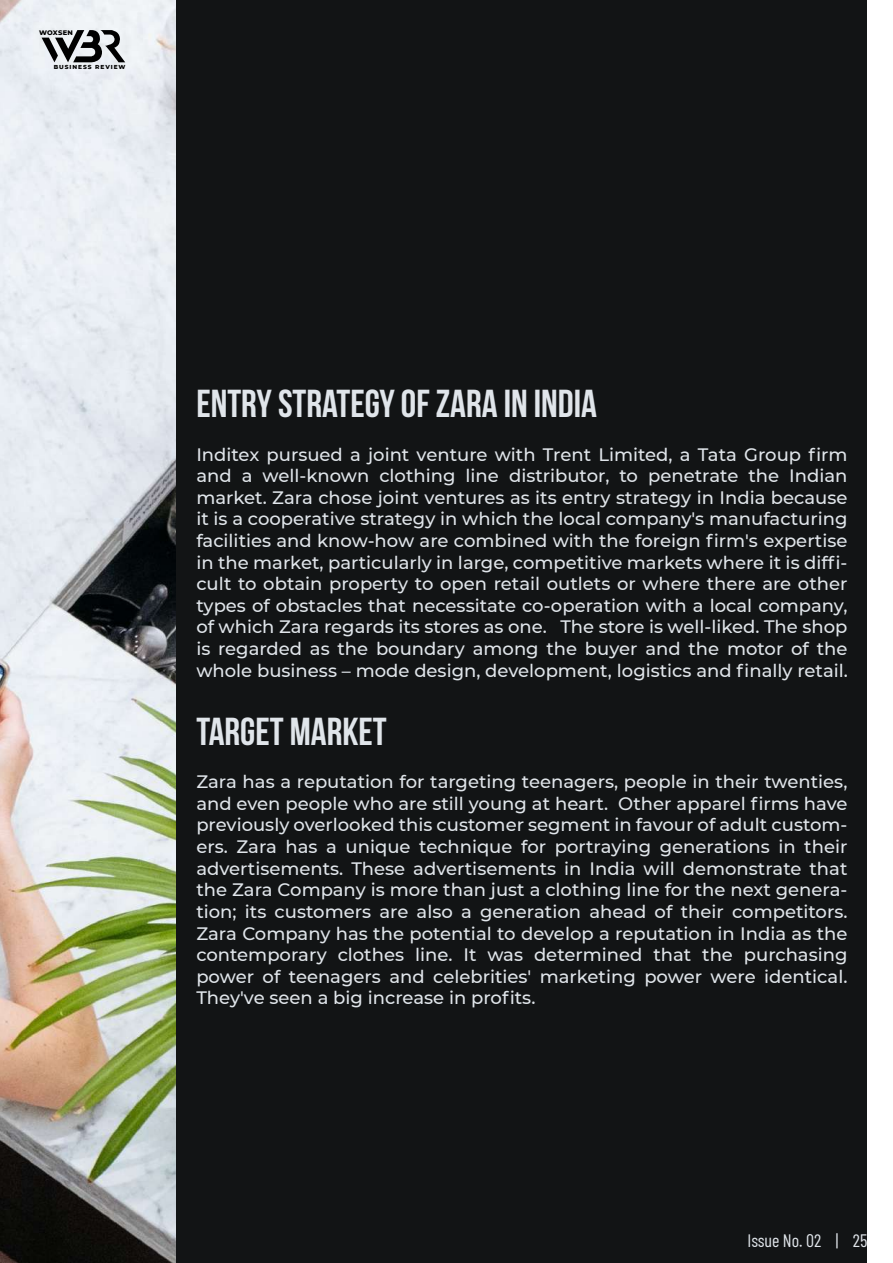
<style>
.page{position:relative;width:893px;height:1263px;background:#fff}
.page>*{position:absolute;margin:0;border:0;box-sizing:border-box;transform-origin:0 0}
.t1{font:700 39px "Bebas Neue";color:#e0e5ea}
.t2{font:500 18px/21.6px "Montserrat";color:#e0e5ea;text-align:justify}
.t3{font:18px "Barlow Condensed";color:#e0e5ea}
.t4{font:800 6.75px "Montserrat";letter-spacing:.03em;color:#000}
.t5{font:800 5.85px "Montserrat";letter-spacing:.16em;color:#000}
</style>
<div class="page">
<img style="left:0;top:0;width:176px;height:1263px">
<div style="left:176px;top:0;width:691px;height:1263px;background:#121415"></div>
<svg style="left:42px;top:30px;width:83px;height:32px"></svg>
<p class="t4" style="left:39px;top:28px;width:35px">WOXSEN</p>
<p class="t5" style="left:54px;top:63px;width:73px">BUSINESS REVIEW</p>
<h1 class="t1" style="left:196px;top:383px;width:402px">ENTRY STRATEGY OF ZARA IN INDIA</h1>
<p class="t2" style="left:196px;top:443px;width:653px">Inditex pursued a joint venture with Trent Limited, a Tata Group firm and a well-known clothing line distributor, to penetrate the Indian market. Zara chose joint ventures as its entry strategy in India because it is a cooperative strategy in which the local company's manufacturing facilities and know-how are combined with the foreign firm's expertise in the market, particularly in large, competitive markets where it is diffi&shy;cult to obtain property to open retail outlets or where there are other types of obstacles that necessitate co-operation with a local company, of which Zara regards its stores as one. The store is well-liked. The shop is regarded as the boundary among the buyer and the motor of the whole business – mode design, development, logistics and finally retail.</p>
<h1 class="t1" style="left:196px;top:710px;width:192px">TARGET MARKET</h1>
<p class="t2" style="left:196px;top:770px;width:653px">Zara has a reputation for targeting teenagers, people in their twenties, and even people who are still young at heart. Other apparel firms have previously overlooked this customer segment in favour of adult custom&shy;ers. Zara has a unique technique for portraying generations in their advertisements. These advertisements in India will demonstrate that the Zara Company is more than just a clothing line for the next genera&shy;tion; its customers are also a generation ahead of their competitors.<br>Zara Company has the potential to develop a reputation in India as the contemporary clothes line. It was determined that the purchasing power of teenagers and celebrities' marketing power were identical.<br>They've seen a big increase in profits.</p>
<p class="t3" style="left:747px;top:1228px;width:121px">Issue No. 02 | 25</p>
</div>
